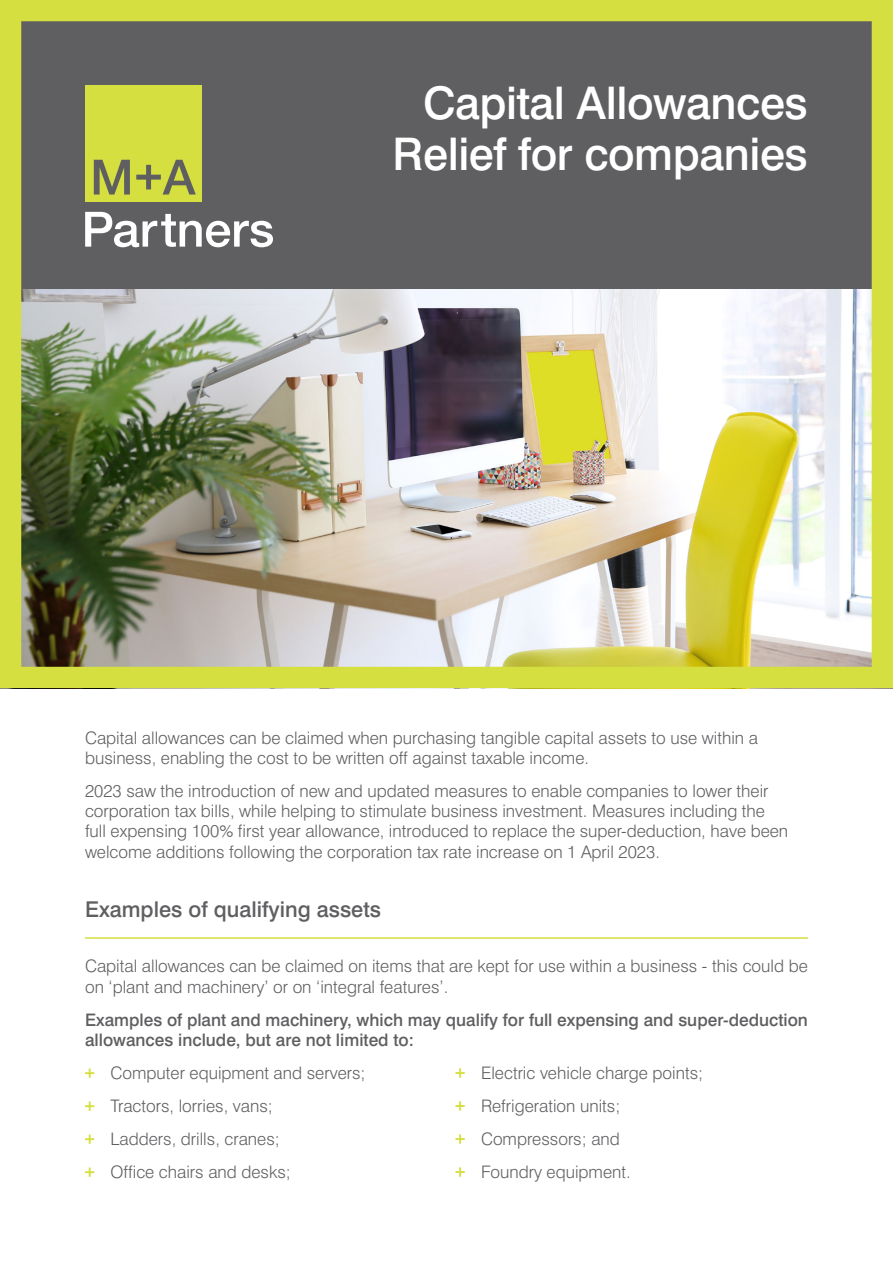
<style>
.page{position:relative;width:893px;height:1263px;background:#fff}
.page>*{position:absolute;margin:0;border:0;box-sizing:border-box;transform-origin:0 0}
.t1{font:500 45px/51px "Swiss 721";letter-spacing:-.01em;color:#fff;text-align:right}
.Headings{font:500 21.75px "Swiss 721";color:#5f5f62}
.Body_Text{font:300 17.25px/20.2px "Swiss 721";color:#5f5f62}
.Body_Text-2{font:500 17.25px/20.2px "Swiss 721";color:#5f5f62}
</style>
<div class="page">
<img style="left:0;top:0;width:893px;height:688px">
<svg style="left:85px;top:1068px;width:9px;height:10px"></svg>
<svg style="left:85px;top:1101px;width:9px;height:10px"></svg>
<svg style="left:85px;top:1134px;width:9px;height:10px"></svg>
<svg style="left:85px;top:1167px;width:9px;height:10px"></svg>
<svg style="left:455px;top:1068px;width:10px;height:10px"></svg>
<svg style="left:455px;top:1101px;width:10px;height:10px"></svg>
<svg style="left:455px;top:1134px;width:10px;height:10px"></svg>
<svg style="left:455px;top:1167px;width:10px;height:10px"></svg>
<hr style="left:85px;top:937px;width:723px;height:2px;background:#d5df3f">
<div style="left:85px;top:85px;width:117px;height:117px;background:#d5df3f"></div>
<svg style="left:94px;top:160px;width:36px;height:35px"></svg>
<svg style="left:136px;top:160px;width:60px;height:35px"></svg>
<svg style="left:85px;top:212px;width:188px;height:35px"></svg>
<p class="t1" style="left:393px;top:77px;width:417px">Capital Allowances<br>Relief for companies</p>
<p class="Body_Text" style="left:85px;top:727px;width:674px">Capital allowances can be claimed when purchasing tangible capital assets to use within a business, enabling the cost to be written off against taxable income.</p>
<p class="Body_Text" style="left:85px;top:780px;width:705px">2023 saw the introduction of new and updated measures to enable companies to lower their corporation tax bills, while helping to stimulate business investment. Measures including the full expensing 100% first year allowance, introduced to replace the super-deduction, have been welcome additions following the corporation tax rate increase on 1 April 2023.</p>
<p class="Headings" style="left:85px;top:896px;width:298px">Examples of qualifying assets</p>
<p class="Body_Text" style="left:85px;top:956px;width:724px">Capital allowances can be claimed on items that are kept for use within a business - this could be on ‘plant and machinery’ or on ‘integral features’.</p>
<p class="Body_Text-2" style="left:85px;top:1009px;width:724px">Examples of plant and machinery, which may qualify for full expensing and super-deduction allowances include, but are not limited to:</p>
<p class="Body_Text" style="left:111px;top:1062px;width:256px">Computer equipment and servers;</p>
<p class="Body_Text" style="left:111px;top:1095px;width:164px">Tractors, lorries, vans;</p>
<p class="Body_Text" style="left:111px;top:1128px;width:171px">Ladders, drills, cranes;</p>
<p class="Body_Text" style="left:111px;top:1161px;width:182px">Office chairs and desks;</p>
<p class="Body_Text" style="left:481px;top:1062px;width:224px">Electric vehicle charge points;</p>
<p class="Body_Text" style="left:481px;top:1095px;width:141px">Refrigeration units;</p>
<p class="Body_Text" style="left:481px;top:1128px;width:140px">Compressors; and</p>
<p class="Body_Text" style="left:481px;top:1161px;width:151px">Foundry equipment.</p>
</div>
